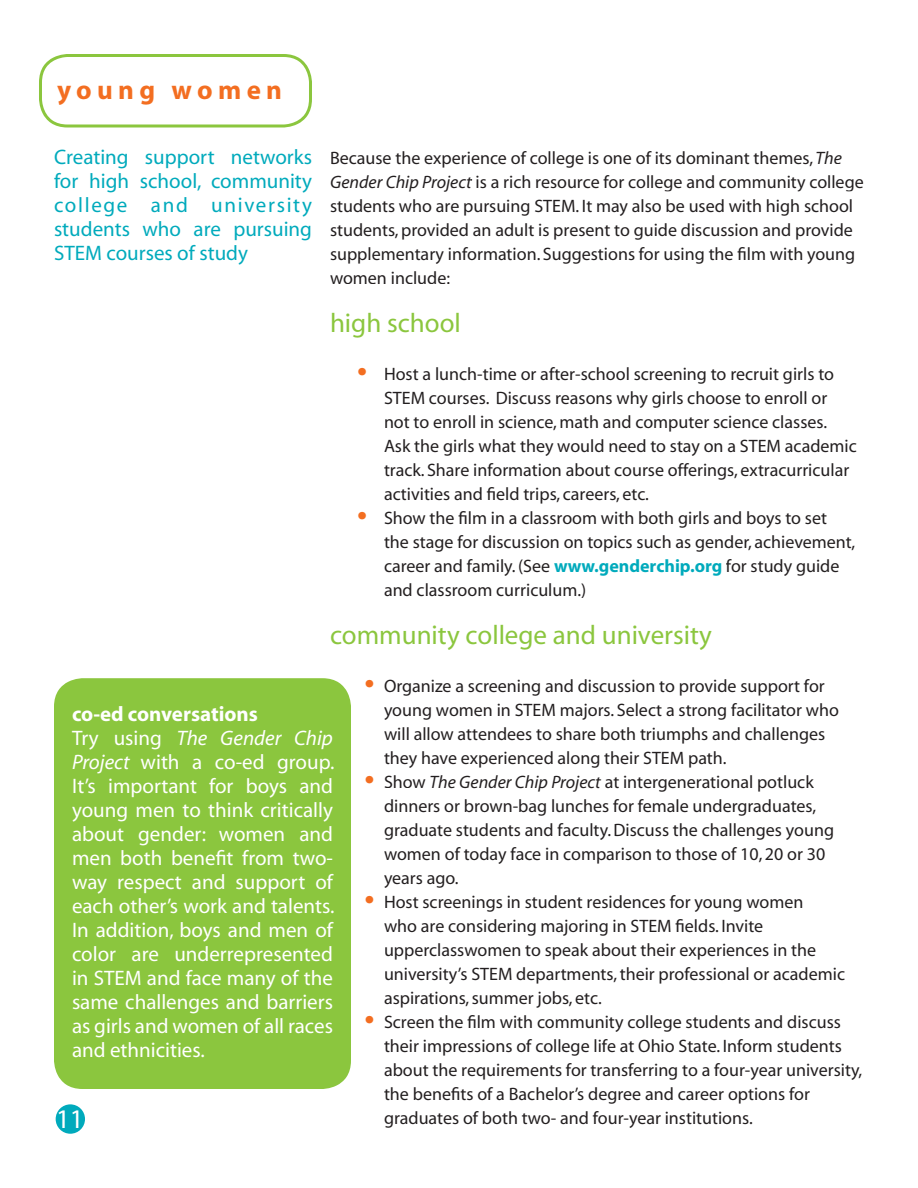
<style>
.page{position:relative;width:918px;height:1188px;background:#fff}
.page>*{position:absolute;margin:0;border:0;box-sizing:border-box;transform-origin:0 0}
.t1{font:27px "Myriad";color:#8bc63e}
.t2{font:700 27px "Myriad";letter-spacing:.2em;color:#f36e21}
.t3{font:27px "Myriad";color:#fff}
.t4{font:21px/24px "Myriad";color:#fff}
.t5{font:21px/24px "Myriad";color:#00aabc;text-align:justify}
.t6{font:18px/24px "Myriad";color:#231f20}
.s1{font-style:italic}
.s2{font-size:36px;color:#f36e21}
.s3{font-weight:700;color:#00aabc}
.s4{font-weight:700}
</style>
<div class="page">
<div style="left:56px;top:1104px;width:29px;height:30px;background:#00aabc;border-radius:50%"></div>
<svg style="left:39px;top:54px;width:273px;height:74px"></svg>
<div style="left:54px;top:678px;width:297px;height:411px;background:#8bc63e"></div>
<h1 class="t2" style="left:57px;top:76px;width:227px">young women</h1>
<p class="t5" style="left:54px;top:146px;width:260px">Creating support networks for high school, community college and university students who are pursuing STEM courses of study</p>
<p class="t6" style="left:330px;top:146px;width:535px">Because the experience of college is one of its dominant themes, <span class="s1">The Gender Chip Project</span> is a rich resource for college and community college students who are pursuing STEM. It may also be used with high school students, provided an adult is present to guide discussion and provide supplementary information. Suggestions for using the film with young women include:</p>
<h1 class="t1" style="left:330px;top:309px;width:132px">high school</h1>
<p class="t6" style="left:384px;top:362px;width:474px;text-indent:-27px"><span class="s2">•</span> Host a lunch-time or after-school screening to recruit girls to STEM courses. Discuss reasons why girls choose to enroll or not to enroll in science, math and computer science classes.<br>Ask the girls what they would need to stay on a STEM academic track. Share information about course offerings, extracurricular activities and field trips, careers, etc.</p>
<p class="t6" style="left:384px;top:506px;width:473px;text-indent:-27px"><span class="s2">•</span> Show the film in a classroom with both girls and boys to set the stage for discussion on topics such as gender, achievement, career and family. (See <span class="s3">www.genderchip.org</span> for study guide and classroom curriculum.)</p>
<h1 class="t1" style="left:330px;top:621px;width:383px">community college and university</h1>
<p class="t6" style="left:384px;top:674px;width:456px;text-indent:-20px"><span class="s2">•</span> Organize a screening and discussion to provide support for young women in STEM majors. Select a strong facilitator who will allow attendees to share both triumphs and challenges they have experienced along their STEM path.</p>
<p class="t6" style="left:384px;top:770px;width:452px;text-indent:-20px"><span class="s2">•</span> Show <span class="s1">The Gender Chip Project</span> at intergenerational potluck dinners or brown-bag lunches for female undergraduates, graduate students and faculty. Discuss the challenges young women of today face in comparison to those of 10, 20 or 30 years ago.</p>
<p class="t6" style="left:384px;top:890px;width:463px;text-indent:-20px"><span class="s2">•</span> Host screenings in student residences for young women<br>who are considering majoring in STEM fields. Invite upperclasswomen to speak about their experiences in the university’s STEM departments, their professional or academic aspirations, summer jobs, etc.</p>
<p class="t6" style="left:384px;top:1010px;width:480px;text-indent:-20px"><span class="s2">•</span> Screen the film with community college students and discuss their impressions of college life at Ohio State. Inform students about the requirements for transferring to a four-year university, the benefits of a Bachelor’s degree and career options for graduates of both two- and four-year institutions.</p>
<p class="t4" style="left:72px;top:703px;width:264px"><span class="s4">co-ed conversations<br></span>Try using <span class="s1">The Gender Chip<br>Project</span> with a co-ed group.<br>It’s important for boys and young men to think critically about gender: women and men both benefit from two&shy;way respect and support of each other’s work and talents.<br>In addition, boys and men of color are underrepresented in STEM and face many of the same challenges and barriers as girls and women of all races and ethnicities.</p>
<h1 class="t3" style="left:56px;top:1105px;width:29px">11</h1>
</div>
